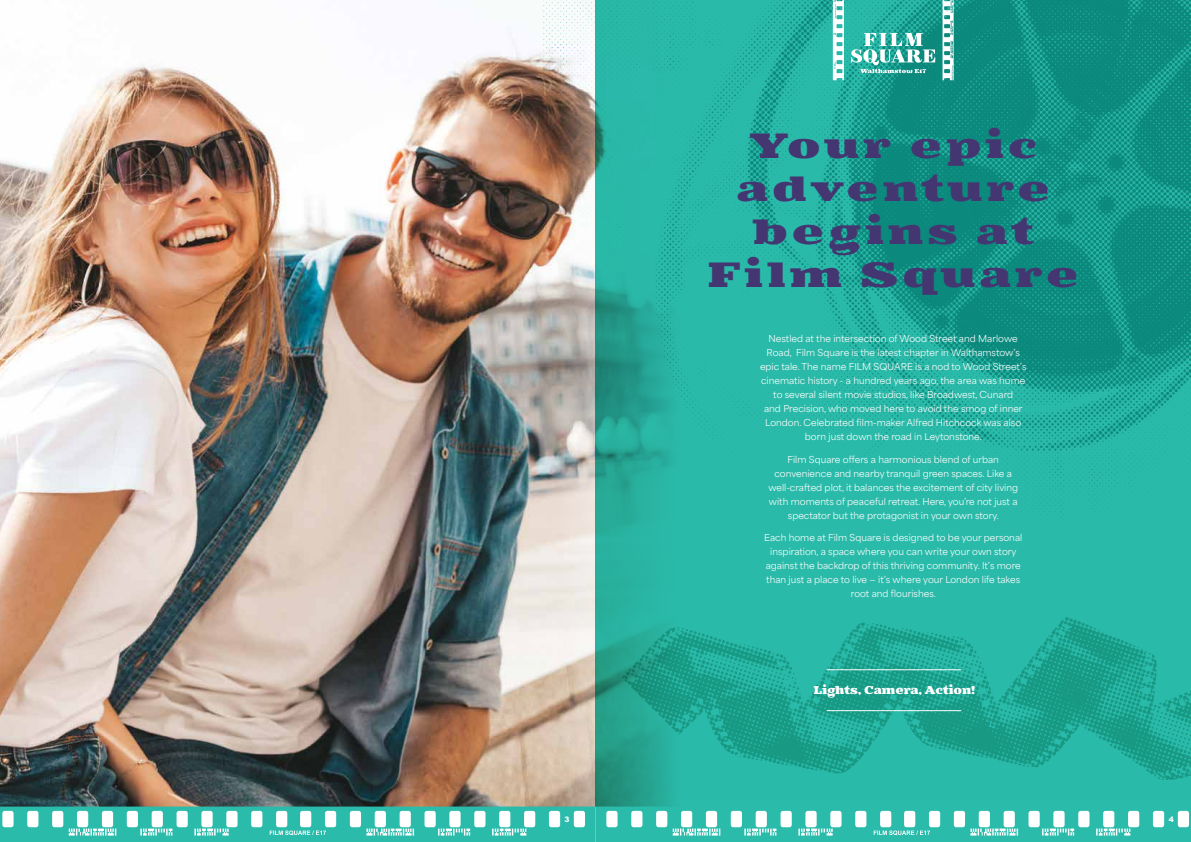
<style>
.page{position:relative;width:1191px;height:842px;background:#fff}
.page>*{position:absolute;margin:0;border:0;box-sizing:border-box;transform-origin:0 0}
.t1{font:900 37px/43px "Battleslab";letter-spacing:.08em;color:#443771;text-align:center;scale:1.27 1}
.t2{font:900 12px "Battleslab";color:#fff}
.t3{font:9px/14px "Area Normal";color:#fff;text-align:center}
.t4{font:900 7.5px "Arial";color:#fff}
</style>
<div class="page">
<img style="left:0;top:27px;width:595px;height:779px">
<svg style="left:595px;top:605px;width:596px;height:201px;fill:#2abaa9"></svg>
<img style="left:542px;top:0;width:649px;height:605px">
<svg style="left:833px;top:0;width:120px;height:80px"></svg>
<img style="left:622px;top:616px;width:569px;height:164px">
<hr style="left:826px;top:669px;width:135px;height:1px;background:#fff">
<hr style="left:826px;top:710px;width:135px;height:1px;background:#fff">
<svg style="left:0;top:806px;width:1191px;height:36px"></svg>
<h1 class="t1" style="left:708px;top:126px;width:293px">Your epic adventure begins at<br>Film Square</h1>
<p class="t3" style="left:760px;top:331px;width:268px">Nestled at the intersection of Wood Street and Marlowe Road, Film Square is the latest chapter in Walthamstow’s epic tale. The name FILM SQUARE is a nod to Wood Street’s cinematic history - a hundred years ago, the area was home to several silent movie studios, like Broadwest, Cunard<br>and Precision, who moved here to avoid the smog of inner London. Celebrated film-maker Alfred Hitchcock was also born just down the road in Leytonstone.</p>
<p class="t3" style="left:768px;top:451px;width:251px">Film Square offers a harmonious blend of urban convenience and nearby tranquil green spaces. Like a well-crafted plot, it balances the excitement of city living with moments of peaceful retreat. Here, you’re not just a spectator but the protagonist in your own story.</p>
<p class="t3" style="left:764px;top:530px;width:260px">Each home at Film Square is designed to be your personal inspiration, a space where you can write your own story against the backdrop of this thriving community. It’s more than just a place to live — it’s where your London life takes root and flourishes.</p>
<h2 class="t2" style="left:814px;top:682px;width:163px">Lights, Camera, Action!</h2>
<p class="t4" style="left:564px;top:814px;width:6px">3</p>
<p class="t4" style="left:1168px;top:814px;width:6px">4</p>
</div>
